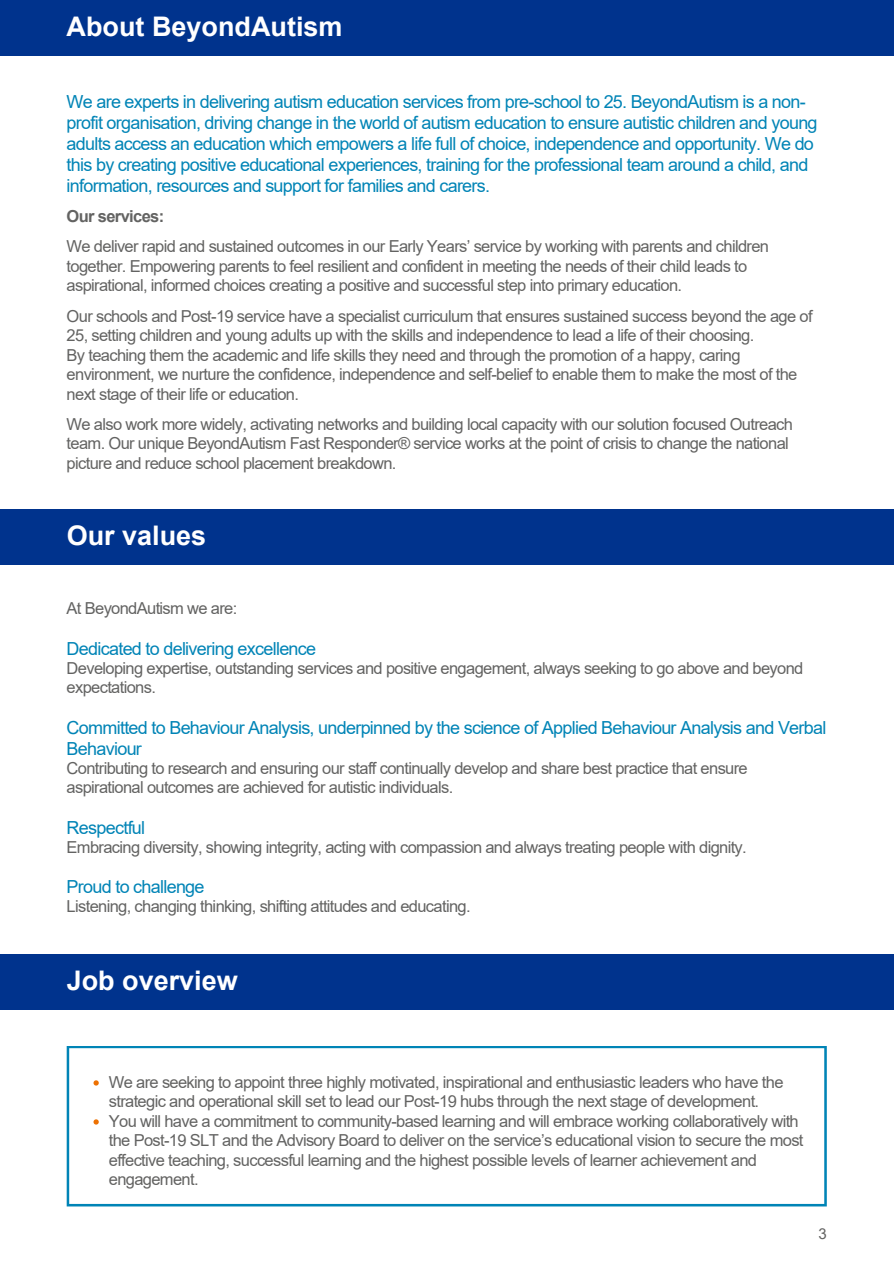
<style>
.page{position:relative;width:894px;height:1264px;background:#fff}
.page>*{position:absolute;margin:0;border:0;box-sizing:border-box;transform-origin:0 0}
.t1{font:700 27px "Arial";color:#fff}
.t2{font:18px/21px "Arial";letter-spacing:-.04em;color:#0084b6}
.t3{font:16.5px/19.5px "Arial";letter-spacing:-.04em;color:#636362}
.t4{font:700 16.5px "Arial";letter-spacing:-.04em;color:#636362}
.t5{font:15px "Arial";color:#636362}
</style>
<div class="page">
<div style="left:0;top:953px;width:893px;height:56px;background:#00338d"></div>
<div style="left:0;top:0;width:893px;height:56px;background:#00338d"></div>
<svg style="left:67px;top:1046px;width:759px;height:160px"></svg>
<svg style="left:93px;top:1080px;width:6px;height:5px"></svg>
<svg style="left:93px;top:1119px;width:6px;height:5px"></svg>
<div style="left:0;top:509px;width:893px;height:55px;background:#00338d"></div>
<h1 class="t1" style="left:67px;top:12px;width:277px">About BeyondAutism</h1>
<p class="t2" style="left:67px;top:91px;width:752px">We are experts in delivering autism education services from pre-school to 25. BeyondAutism is a non&shy;profit organisation, driving change in the world of autism education to ensure autistic children and young adults access an education which empowers a life full of choice, independence and opportunity. We do this by creating positive educational experiences, training for the professional team around a child, and information, resources and support for families and carers.</p>
<p class="t4" style="left:67px;top:207px;width:99px">Our services:</p>
<p class="t3" style="left:67px;top:237px;width:703px">We deliver rapid and sustained outcomes in our Early Years’ service by working with parents and children together. Empowering parents to feel resilient and confident in meeting the needs of their child leads to aspirational, informed choices creating a positive and successful step into primary education.</p>
<p class="t3" style="left:67px;top:306px;width:747px">Our schools and Post-19 service have a specialist curriculum that ensures sustained success beyond the age of 25, setting children and young adults up with the skills and independence to lead a life of their choosing.<br>By teaching them the academic and life skills they need and through the promotion of a happy, caring environment, we nurture the confidence, independence and self-belief to enable them to make the most of the next stage of their life or education.</p>
<p class="t3" style="left:67px;top:414px;width:727px">We also work more widely, activating networks and building local capacity with our solution focused Outreach team. Our unique BeyondAutism Fast Responder® service works at the point of crisis to change the national picture and reduce school placement breakdown.</p>
<h1 class="t1" style="left:67px;top:521px;width:141px">Our values</h1>
<p class="t3" style="left:67px;top:598px;width:172px">At BeyondAutism we are:</p>
<p class="t2" style="left:67px;top:638px;width:251px">Dedicated to delivering excellence</p>
<p class="t3" style="left:67px;top:658px;width:738px">Developing expertise, outstanding services and positive engagement, always seeking to go above and beyond expectations.</p>
<p class="t2" style="left:67px;top:716px;width:761px">Committed to Behaviour Analysis, underpinned by the science of Applied Behaviour Analysis and Verbal<br>Behaviour</p>
<p class="t3" style="left:67px;top:758px;width:682px">Contributing to research and ensuring our staff continually develop and share best practice that ensure aspirational outcomes are achieved for autistic individuals.</p>
<p class="t2" style="left:67px;top:817px;width:80px">Respectful</p>
<p class="t3" style="left:67px;top:837px;width:681px">Embracing diversity, showing integrity, acting with compassion and always treating people with dignity.</p>
<p class="t2" style="left:67px;top:876px;width:139px">Proud to challenge</p>
<p class="t3" style="left:67px;top:897px;width:405px">Listening, changing thinking, shifting attitudes and educating.</p>
<h1 class="t1" style="left:67px;top:965px;width:172px">Job overview</h1>
<p class="t3" style="left:109px;top:1072px;width:696px">We are seeking to appoint three highly motivated, inspirational and enthusiastic leaders who have the strategic and operational skill set to lead our Post-19 hubs through the next stage of development.<br>You will have a commitment to community-based learning and will embrace working collaboratively with the Post-19 SLT and the Advisory Board to deliver on the service’s educational vision to secure the most effective teaching, successful learning and the highest possible levels of learner achievement and engagement.</p>
<p class="t5" style="left:818px;top:1225px;width:10px">3</p>
</div>
